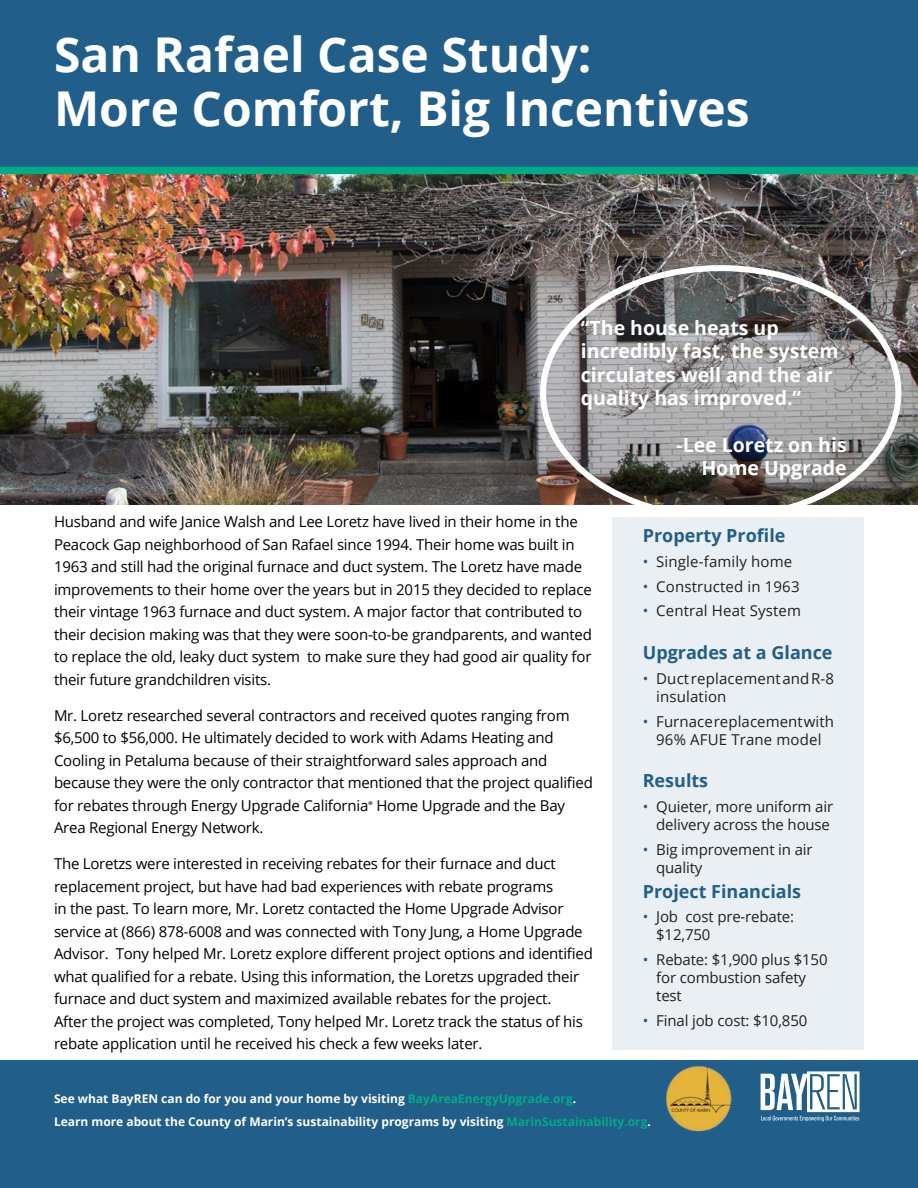
<style>
.page{position:relative;width:918px;height:1188px;background:#fff}
.page>*{position:absolute;margin:0;border:0;box-sizing:border-box;transform-origin:0 0}
.t1{font:700 48px/54px "Open Sans";color:#fff}
.t2{font:700 19.5px/23.4px "Open Sans";color:#fff}
.t3{font:700 18px "Open Sans";color:#225e8a}
.t4{font:15px/22.5px "Open Sans";letter-spacing:-.015em;color:#000}
.t5{font:15px/18px "Open Sans";letter-spacing:-.01em;color:#221f20}
.t6{font:15px/18px "Open Sans";letter-spacing:.01em;color:#221f20}
.t7{font:700 12px/22.6px "Open Sans";color:#fff}
.s1{font-family:"Minion Pro"}
.s2{color:#225e8a}
.s3{color:#00ac85}
</style>
<div class="page">
<img style="left:0;top:174px;width:918px;height:330px">
<div style="left:0;top:0;width:918px;height:167px;background:#215f8a"></div>
<div style="left:0;top:1061px;width:918px;height:127px;background:#225e8a"></div>
<div style="left:612px;top:517px;width:252px;height:533px;background:#e9eff3"></div>
<div style="left:0;top:167px;width:918px;height:7px;background:#00ac85"></div>
<svg style="left:761px;top:1071px;width:98px;height:51px"></svg>
<img style="left:661px;top:1060px;width:84px;height:72px">
<h1 class="t1" style="left:54px;top:27px;width:697px">San Rafael Case Study:<br>More Comfort, Big Incentives</h1>
<h2 class="t2" style="left:581px;top:316px;width:259px">“The house heats up incredibly fast, the system circulates well and the air quality has improved.”</h2>
<h2 class="t2" style="left:676px;top:433px;width:172px;text-align:right">-Lee Loretz on his<br>Home Upgrade</h2>
<p class="t4" style="left:54px;top:510px;width:539px">Husband and wife Janice Walsh and Lee Loretz have lived in their home in the Peacock Gap neighborhood of San Rafael since 1994. Their home was built in 1963 and still had the original furnace and duct system. The Loretz have made improvements to their home over the years but in 2015 they decided to replace their vintage 1963 furnace and duct system. A major factor that contributed to their decision making was that they were soon-to-be grandparents, and wanted to replace the old, leaky duct system to make sure they had good air quality for their future grandchildren visits.</p>
<p class="t4" style="left:54px;top:704px;width:540px">Mr. Loretz researched several contractors and received quotes ranging from $6,500 to $56,000. He ultimately decided to work with Adams Heating and Cooling in Petaluma because of their straightforward sales approach and because they were the only contractor that mentioned that the project qualified for rebates through Energy Upgrade California<span class="s1">®</span> Home Upgrade and the Bay Area Regional Energy Network.</p>
<p class="t4" style="left:54px;top:852px;width:540px">The Loretzs were interested in receiving rebates for their furnace and duct replacement project, but have had bad experiences with rebate programs<br>in the past. To learn more, Mr. Loretz contacted the Home Upgrade Advisor service at (866) 878-6008 and was connected with Tony Jung, a Home Upgrade Advisor. Tony helped Mr. Loretz explore different project options and identified what qualified for a rebate. Using this information, the Loretzs upgraded their furnace and duct system and maximized available rebates for the project.<br>After the project was completed, Tony helped Mr. Loretz track the status of his rebate application until he received his check a few weeks later.</p>
<p class="t3" style="left:643px;top:523px;width:144px">Property Profile</p>
<p class="t6" style="left:643px;top:552px;width:151px"><span class="s2">•</span> Single-family home</p>
<p class="t6" style="left:643px;top:577px;width:158px"><span class="s2">•</span> Constructed in 1963</p>
<p class="t6" style="left:643px;top:601px;width:160px"><span class="s2">•</span> Central Heat System</p>
<p class="t3" style="left:643px;top:640px;width:191px">Upgrades at a Glance</p>
<p class="t6" style="left:656px;top:669px;width:179px;text-indent:-14px"><span class="s2">•</span> Duct replacement and R-8 insulation</p>
<p class="t5" style="left:643px;top:712px;width:193px;text-align:center"><span class="s2">•</span> Furnace replacement with<br>96% AFUE Trane model</p>
<p class="t3" style="left:643px;top:768px;width:67px">Results</p>
<p class="t5" style="left:643px;top:797px;width:192px;text-align:right"><span class="s2">•</span> Quieter, more uniform air delivery across the house</p>
<p class="t5" style="left:656px;top:840px;width:158px;text-indent:-14px"><span class="s2">•</span> Big improvement in air quality</p>
<p class="t3" style="left:643px;top:878px;width:160px">Project Financials</p>
<p class="t5" style="left:656px;top:907px;width:139px;text-indent:-14px"><span class="s2">•</span> Job cost pre-rebate: $12,750</p>
<p class="t5" style="left:656px;top:950px;width:173px;text-indent:-14px"><span class="s2">•</span> Rebate: $1,900 plus $150 for combustion safety test</p>
<p class="t5" style="left:643px;top:1011px;width:166px"><span class="s2">•</span> Final job cost: $10,850</p>
<p class="t7" style="left:54px;top:1087px;width:598px">See what BayREN can do for you and your home by visiting <span class="s3">BayAreaEnergyUpgrade.org</span>.<br>Learn more about the County of Marin’s sustainability programs by visiting <span class="s3">MarinSustainability.org</span>.</p>
</div>
